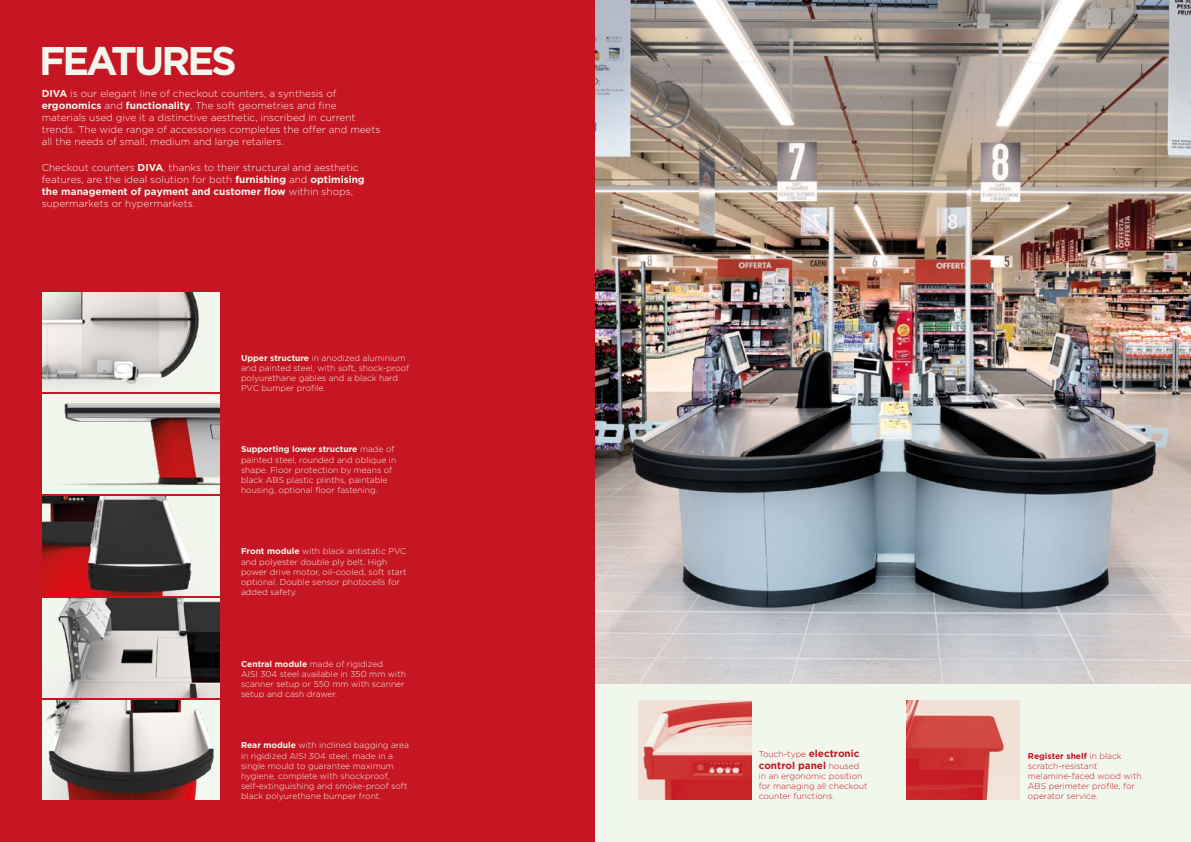
<style>
.page{position:relative;width:1191px;height:842px;background:#fff}
.page>*{position:absolute;margin:0;border:0;box-sizing:border-box;transform-origin:0 0}
.t1{font:700 40px "Gotham";letter-spacing:-.075em;color:#f2f7ed}
.t2{font:300 10px/12px "Gotham";color:#f2f7ed}
.t3{font:700 10px "Gotham";color:#c61624}
.t4{font:300 8.5px/10.2px "Gotham";color:#f2f7ed}
.t5{font:300 8.5px/10.2px "Gotham";color:#c61624}
.s1{font-weight:700}
.s2{font-weight:700;font-size:10px}
.s3{font-weight:300;font-size:8.5px}
</style>
<div class="page">
<div style="left:0;top:0;width:595px;height:842px;background:#c61624"></div>
<div style="left:595px;top:0;width:596px;height:842px;background:#f2f7ed"></div>
<img style="left:595px;top:0;width:596px;height:683px">
<img style="left:638px;top:700px;width:113px;height:99px">
<img style="left:906px;top:700px;width:113px;height:99px">
<img style="left:43px;top:292px;width:177px;height:99px">
<img style="left:43px;top:394px;width:177px;height:99px">
<img style="left:43px;top:496px;width:177px;height:99px">
<img style="left:43px;top:598px;width:177px;height:99px">
<img style="left:43px;top:700px;width:177px;height:99px">
<h1 class="t1" style="left:39px;top:34px;width:199px">FEATURES</h1>
<p class="t2" style="left:42px;top:87px;width:340px"><span class="s1">DIVA</span> is our elegant line of checkout counters, a synthesis of <span class="s1">ergonomics</span> and <span class="s1">functionality</span>. The soft geometries and fine materials used give it a distinctive aesthetic, inscribed in current trends. The wide range of accessories completes the offer and meets all the needs of small, medium and large retailers.</p>
<p class="t2" style="left:42px;top:161px;width:324px">Checkout counters <span class="s1">DIVA</span>, thanks to their structural and aesthetic features, are the ideal solution for both <span class="s1">furnishing</span> and <span class="s1">optimising the management of payment and customer flow</span> within shops, supermarkets or hypermarkets.</p>
<p class="t4" style="left:241px;top:352px;width:170px"><span class="s1">Upper structure</span> in anodized aluminium and painted steel, with soft, shock-proof polyurethane gables and a black hard PVC bumper profile.</p>
<p class="t4" style="left:241px;top:444px;width:157px"><span class="s1">Supporting lower structure</span> made of painted steel, rounded and oblique in shape. Floor protection by means of black ABS plastic plinths, paintable housing, optional floor fastening.</p>
<p class="t4" style="left:241px;top:546px;width:167px"><span class="s1">Front module</span> with black antistatic PVC and polyester double ply belt. High power drive motor, oil-cooled, soft start optional. Double sensor photocells for added safety.</p>
<p class="t4" style="left:241px;top:658px;width:166px"><span class="s1">Central module</span> made of rigidized<br>AISI 304 steel available in 350 mm with scanner setup or 550 mm with scanner setup and cash drawer.</p>
<p class="t4" style="left:241px;top:740px;width:169px"><span class="s1">Rear module</span> with inclined bagging area in rigidized AISI 304 steel, made in a single mould to guarantee maximum hygiene, complete with shockproof, self-extinguishing and smoke-proof soft black polyurethane bumper front.</p>
<p class="t5" style="left:759px;top:748px;width:102px">Touch-type <span class="s2">electronic</span></p>
<p class="t3" style="left:759px;top:759px;width:102px">control panel <span class="s3">housed</span></p>
<p class="t5" style="left:759px;top:771px;width:110px">in an ergonomic position for managing all checkout counter functions.</p>
<p class="t5" style="left:1028px;top:750px;width:115px"><span class="s1">Register shelf</span> in black scratch-resistant melamine-faced wood with<br>ABS perimeter profile, for operator service.</p>
</div>
